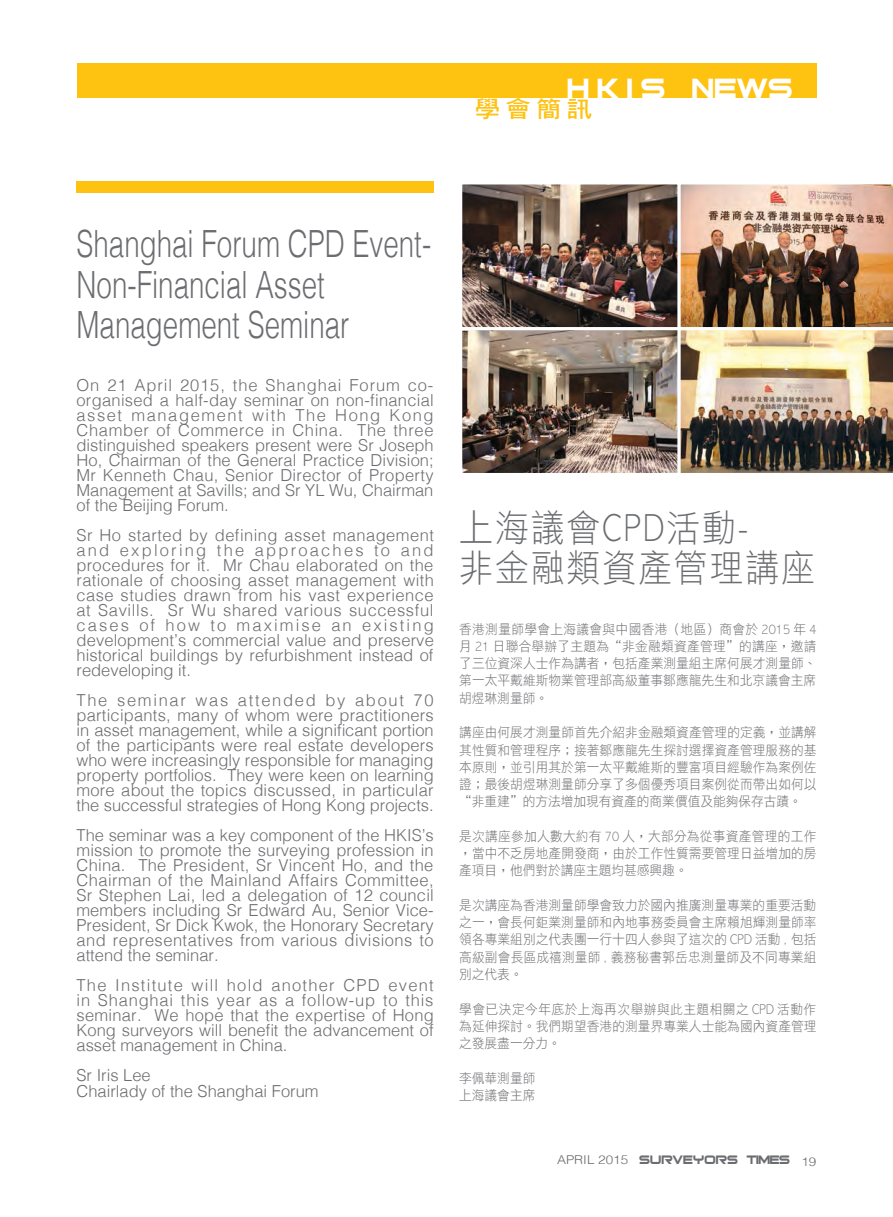
<style>
.page{position:relative;width:893px;height:1217px;background:#fff}
.page>*{position:absolute;margin:0;border:0;box-sizing:border-box;transform-origin:0 0}
.t1{font:300 37.5px/40.5px "Helvetica";color:#6c6d70;scale:.74 1}
.t2{font:37.5px/40.5px "DF Li Hei Lt HK BF";letter-spacing:.06em;color:#6c6d70;scale:.9 1}
.t3{font:37.5px "Bitsumishi";letter-spacing:.1em;color:#fff}
.t4{font:22.95px "DF Hei Bd HK BF";color:#fec210;scale:1.11 1}
.t5{font:300 16.5px/15px "Helvetica";color:#6c6d70;text-align:justify}
.t6{font:16.5px "Bitsumishi";color:#6c6d70}
.t7{font:13.5px/17.2px "DF Li Hei Lt HK BF";letter-spacing:.005em;color:#6c6d70;text-align:justify;scale:.94 1}
.s1{font-family:"Helvetica";font-weight:300;font-size:12.15px}
</style>
<div class="page">
<div style="left:77px;top:64px;width:739px;height:34px;background:#fec210"></div>
<div style="left:77px;top:181px;width:357px;height:11px;background:#fec210"></div>
<img style="left:463px;top:185px;width:214px;height:287px">
<div style="left:459px;top:181px;width:222px;height:149px;border:3px solid #fff"></div>
<div style="left:459px;top:327px;width:222px;height:149px;border:3px solid #fff"></div>
<img style="left:678px;top:181px;width:215px;height:295px">
<h1 class="t3" style="left:568px;top:73px;width:227px">HKIS NEWS</h1>
<h2 class="t4" style="left:475px;top:97px;width:107px">學會簡訊</h2>
<h1 class="t1" style="left:77px;top:221px;width:481px">Shanghai Forum CPD Event-<br>Non-Financial Asset<br>Management Seminar</h1>
<p class="t5" style="left:77px;top:376px;width:359px">On 21 April 2015, the Shanghai Forum co&shy;organised a half-day seminar on non-financial asset management with The Hong Kong Chamber of Commerce in China. The three distinguished speakers present were Sr Joseph Ho, Chairman of the General Practice Division; Mr Kenneth Chau, Senior Director of Property Management at Savills; and Sr YL Wu, Chairman of the Beijing Forum.</p>
<p class="t5" style="left:77px;top:526px;width:359px">Sr Ho started by defining asset management and exploring the approaches to and procedures for it. Mr Chau elaborated on the rationale of choosing asset management with case studies drawn from his vast experience at Savills. Sr Wu shared various successful cases of how to maximise an existing development’s commercial value and preserve historical buildings by refurbishment instead of redeveloping it.</p>
<p class="t5" style="left:77px;top:691px;width:359px">The seminar was attended by about 70 participants, many of whom were practitioners in asset management, while a significant portion of the participants were real estate developers who were increasingly responsible for managing property portfolios. They were keen on learning more about the topics discussed, in particular the successful strategies of Hong Kong projects.</p>
<p class="t5" style="left:77px;top:826px;width:359px">The seminar was a key component of the HKIS’s mission to promote the surveying profession in China. The President, Sr Vincent Ho, and the Chairman of the Mainland Affairs Committee, Sr Stephen Lai, led a delegation of 12 council members including Sr Edward Au, Senior Vice-President, Sr Dick Kwok, the Honorary Secretary and representatives from various divisions to attend the seminar.</p>
<p class="t5" style="left:77px;top:976px;width:359px">The Institute will hold another CPD event in Shanghai this year as a follow-up to this seminar. We hope that the expertise of Hong Kong surveyors will benefit the advancement of asset management in China.</p>
<p class="t5" style="left:77px;top:1066px;width:244px">Sr Iris Lee<br>Chairlady of the Shanghai Forum</p>
<h1 class="t2" style="left:459px;top:509px;width:397px">上海議會CPD活動-<br>非金融類資產管理講座</h1>
<p class="t7" style="left:459px;top:620px;width:382px">香港測量師學會上海議會與中國香港（地區）商會於 2015 年 4月 21 日聯合舉辦了主題為“非金融類資產管理”的講座，邀請了三位資深人士作為講者，包括產業測量組主席何展才測量師、第一太平戴維斯物業管理部高級董事鄒應龍先生和北京議會主席胡煜琳測量師。</p>
<p class="t7" style="left:459px;top:724px;width:382px">講座由何展才測量師首先介紹非金融類資產管理的定義，並講解其性質和管理程序；接著鄒應龍先生探討選擇資產管理服務的基本原則，並引用其於第一太平戴維斯的豐富項目經驗作為案例佐證；最後胡煜琳測量師分享了多個優秀項目案例從而帶出如何以“非重建”的方法增加現有資產的商業價值及能夠保存古蹟。</p>
<p class="t7" style="left:459px;top:828px;width:382px">是次講座參加人數大約有 70 人，大部分為從事資產管理的工作，當中不乏房地產開發商，由於工作性質需要管理日益增加的房產項目，他們對於講座主題均甚感興趣。</p>
<p class="t7" style="left:459px;top:897px;width:382px">是次講座為香港測量師學會致力於國內推廣測量專業的重要活動之一，會長何鉅業測量師和內地事務委員會主席賴旭輝測量師率領各專業組別之代表團一行十四人參與了這次的 CPD 活動 , 包括高級副會長區成禧測量師 , 義務秘書郭岳忠測量師及不同專業組別之代表。</p>
<p class="t7" style="left:459px;top:1000px;width:382px">學會已決定今年底於上海再次舉辦與此主題相關之 CPD 活動作為延伸探討。我們期望香港的測量界專業人士能為國內資產管理之發展盡一分力。</p>
<p class="t7" style="left:459px;top:1069px;width:83px">李佩華測量師上海議會主席</p>
<p class="t6" style="left:557px;top:1152px;width:261px"><span class="s1">APRIL 2015</span> SURVEYORS TIMES <sub>19</sub></p>
</div>
